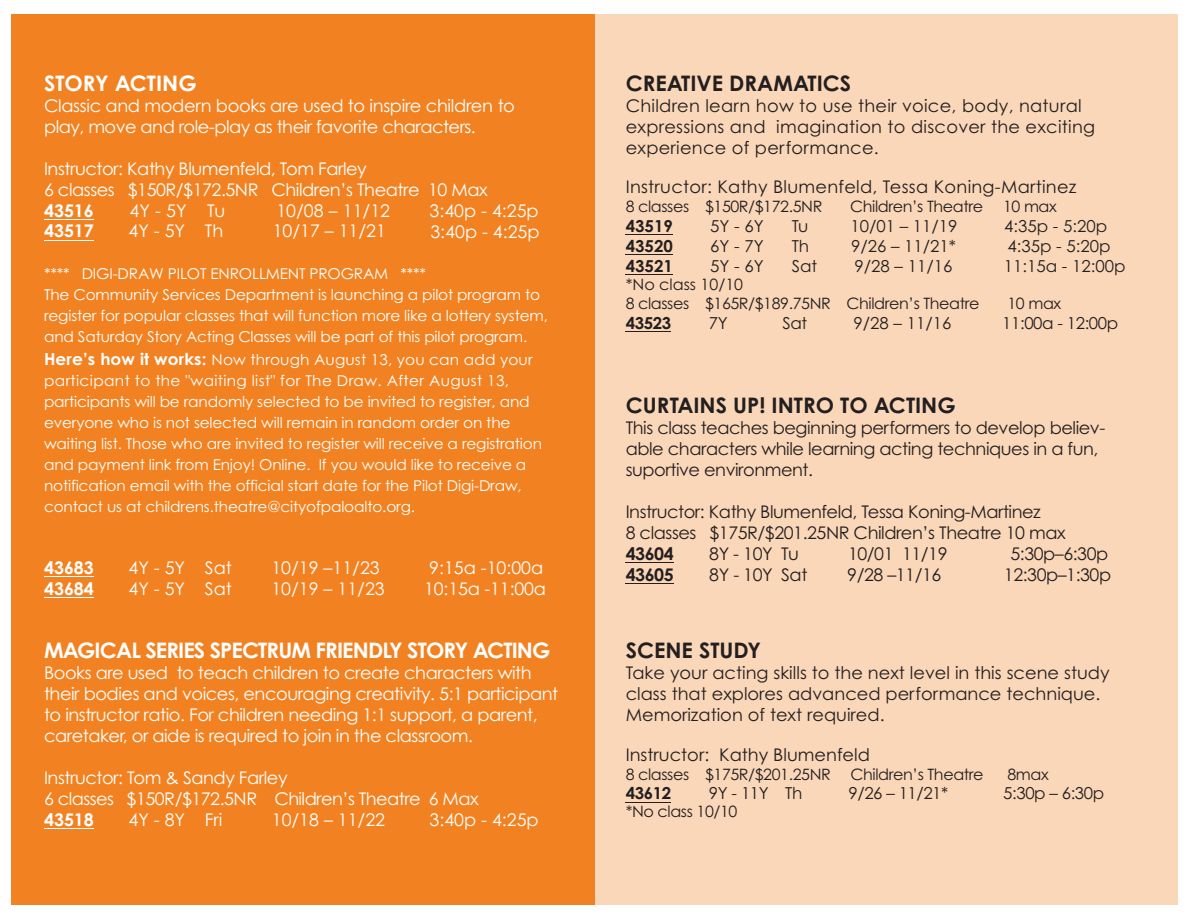
<style>
.page{position:relative;width:1188px;height:918px;background:#fff}
.page>*{position:absolute;margin:0;border:0;box-sizing:border-box;transform-origin:0 0}
.t1{font:700 21.45px "Century Gothic Pro";color:#231f20}
.t2{font:700 21.45px "Century Gothic Pro";letter-spacing:-.04em;color:#fff}
.t3{font:700 21.45px "Century Gothic Pro";color:#fff}
.t4{font:17.4px/21px "Century Gothic Pro";letter-spacing:-.025em;color:#fff}
.t5{font:17.4px/21px "Century Gothic Pro";color:#231f20}
.t6{font:17.4px/21px "Century Gothic Pro";letter-spacing:-.025em;color:#231f20}
.t7{font:700 17.4px "Century Gothic Pro";color:#fff}
.t8{font:700 17.4px "Century Gothic Pro";letter-spacing:-.025em;color:#231f20}
.t9{font:16.5px "Century Gothic Pro";color:#231f20}
.t10{font:700 16.5px "Century Gothic Pro";color:#231f20}
.t11{font:16.5px "Century Gothic Pro";letter-spacing:-.025em;color:#231f20}
.t12{font:15.75px/18.8px "Century Gothic Pro";letter-spacing:-.025em;color:#231f20}
.t13{font:15px/21.1px "Century Gothic Pro";letter-spacing:-.01em;color:#fff}
.s1{font-weight:700;font-size:16.5px}
</style>
<div class="page">
<div style="left:594px;top:14px;width:584px;height:890px;background:#fad7b8"></div>
<div style="left:11px;top:14px;width:583px;height:890px;background:#f28221"></div>
<hr style="left:44px;top:240px;width:50px;height:1px;background:#fff">
<hr style="left:44px;top:219px;width:50px;height:1px;background:#fff">
<hr style="left:44px;top:576px;width:50px;height:1px;background:#fff">
<hr style="left:44px;top:597px;width:50px;height:1px;background:#fff">
<hr style="left:44px;top:828px;width:50px;height:1px;background:#fff">
<hr style="left:626px;top:234px;width:47px;height:1px;background:#231f20">
<hr style="left:626px;top:254px;width:47px;height:1px;background:#231f20">
<hr style="left:626px;top:274px;width:47px;height:1px;background:#231f20">
<hr style="left:626px;top:331px;width:45px;height:1px;background:#231f20">
<hr style="left:626px;top:584px;width:48px;height:1px;background:#231f20">
<hr style="left:626px;top:563px;width:48px;height:1px;background:#231f20">
<hr style="left:626px;top:802px;width:45px;height:1px;background:#231f20">
<h1 class="t3" style="left:44px;top:70px;width:154px">STORY ACTING</h1>
<p class="t4" style="left:44px;top:95px;width:472px">Classic and modern books are used to inspire children to play, move and role-play as their favorite characters.</p>
<p class="t4" style="left:44px;top:158px;width:445px">Instructor: Kathy Blumenfeld, Tom Farley<br>6 classes $150R/$172.5NR Children’s Theatre 10 Max</p>
<p class="t7" style="left:44px;top:200px;width:51px">43516</p>
<p class="t4" style="left:130px;top:200px;width:97px">4Y - 5Y Tu</p>
<p class="t4" style="left:276px;top:200px;width:115px">10/08 – 11/12</p>
<p class="t4" style="left:430px;top:200px;width:111px">3:40p - 4:25p</p>
<p class="t7" style="left:44px;top:220px;width:51px">43517</p>
<p class="t4" style="left:128px;top:220px;width:96px">4Y - 5Y Th</p>
<p class="t4" style="left:273px;top:220px;width:115px">10/17 – 11/21</p>
<p class="t4" style="left:430px;top:221px;width:111px">3:40p - 4:25p</p>
<p class="t13" style="left:44px;top:263px;width:505px">**** DIGI-DRAW PILOT ENROLLMENT PROGRAM ****<br>The Community Services Department is launching a pilot program to register for popular classes that will function more like a lottery system, and Saturday Story Acting Classes will be part of this pilot program.</p>
<p class="t13" style="left:44px;top:349px;width:500px"><span class="s1">Here’s how it works:</span> Now through August 13, you can add your participant to the "waiting list" for The Draw. After August 13, participants will be randomly selected to be invited to register, and everyone who is not selected will remain in random order on the waiting list. Those who are invited to register will receive a registration and payment link from Enjoy! Online. If you would like to receive a notification email with the official start date for the Pilot Digi-Draw, contact us at childrens.theatre@cityofpaloalto.org.</p>
<p class="t7" style="left:44px;top:557px;width:51px">43683</p>
<p class="t4" style="left:128px;top:557px;width:105px">4Y - 5Y Sat</p>
<p class="t4" style="left:271px;top:557px;width:110px">10/19 –11/23</p>
<p class="t4" style="left:429px;top:557px;width:116px">9:15a -10:00a</p>
<p class="t7" style="left:44px;top:578px;width:51px">43684</p>
<p class="t4" style="left:128px;top:578px;width:105px">4Y - 5Y Sat</p>
<p class="t4" style="left:271px;top:578px;width:115px">10/19 – 11/23</p>
<p class="t4" style="left:424px;top:578px;width:123px">10:15a -11:00a</p>
<h1 class="t2" style="left:44px;top:637px;width:508px">MAGICAL SERIES SPECTRUM FRIENDLY STORY ACTING</h1>
<p class="t4" style="left:44px;top:662px;width:516px">Books are used to teach children to create characters with their bodies and voices, encouraging creativity. 5:1 participant to instructor ratio. For children needing 1:1 support, a parent, caretaker, or aide is required to join in the classroom.</p>
<p class="t4" style="left:44px;top:767px;width:436px">Instructor: Tom &amp; Sandy Farley<br>6 classes $150R/$172.5NR Children’s Theatre 6 Max</p>
<p class="t7" style="left:44px;top:809px;width:51px">43518</p>
<p class="t4" style="left:128px;top:809px;width:95px">4Y - 8Y Fri</p>
<p class="t4" style="left:272px;top:809px;width:115px">10/18 – 11/22</p>
<p class="t4" style="left:430px;top:809px;width:111px">3:40p - 4:25p</p>
<h1 class="t1" style="left:626px;top:70px;width:227px">CREATIVE DRAMATICS</h1>
<p class="t5" style="left:626px;top:95px;width:471px">Children learn how to use their voice, body, natural expressions and imagination to discover the exciting experience of performance.</p>
<p class="t5" style="left:626px;top:176px;width:452px">Instructor: Kathy Blumenfeld, Tessa Koning-Martinez</p>
<p class="t12" style="left:626px;top:197px;width:198px">8 classes $150R/$172.5NR</p>
<p class="t12" style="left:850px;top:197px;width:135px">Children’s Theatre</p>
<p class="t12" style="left:1003px;top:197px;width:55px">10 max</p>
<p class="t10" style="left:626px;top:216px;width:49px">43519</p>
<p class="t9" style="left:710px;top:216px;width:55px">5Y - 6Y</p>
<p class="t9" style="left:792px;top:216px;width:18px">Tu</p>
<p class="t9" style="left:850px;top:216px;width:109px">10/01 – 11/19</p>
<p class="t9" style="left:1004px;top:216px;width:105px">4:35p - 5:20p</p>
<p class="t10" style="left:626px;top:236px;width:49px">43520</p>
<p class="t9" style="left:710px;top:236px;width:55px">6Y - 7Y</p>
<p class="t9" style="left:792px;top:236px;width:19px">Th</p>
<p class="t9" style="left:851px;top:236px;width:106px">9/26 – 11/21*</p>
<p class="t9" style="left:1007px;top:236px;width:105px">4:35p - 5:20p</p>
<p class="t10" style="left:626px;top:255px;width:49px">43521</p>
<p class="t9" style="left:710px;top:256px;width:55px">5Y - 6Y</p>
<p class="t9" style="left:792px;top:256px;width:27px">Sat</p>
<p class="t9" style="left:855px;top:256px;width:99px">9/28 – 11/16</p>
<p class="t9" style="left:1004px;top:256px;width:123px">11:15a - 12:00p</p>
<p class="t12" style="left:626px;top:275px;width:355px">*No class 10/10<br>8 classes $165R/$189.75NR Children’s Theatre</p>
<p class="t12" style="left:1007px;top:294px;width:55px">10 max</p>
<p class="t10" style="left:626px;top:313px;width:47px">43523</p>
<p class="t9" style="left:709px;top:313px;width:20px">7Y</p>
<p class="t9" style="left:783px;top:313px;width:26px">Sat</p>
<p class="t9" style="left:854px;top:313px;width:99px">9/28 – 11/16</p>
<p class="t11" style="left:1002px;top:313px;width:117px">11:00a - 12:00p</p>
<h1 class="t1" style="left:626px;top:392px;width:332px">CURTAINS UP! INTRO TO ACTING</h1>
<p class="t6" style="left:626px;top:417px;width:481px">This class teaches beginning performers to develop believ&shy;able characters while learning acting techniques in a fun, suportive environment.</p>
<p class="t6" style="left:626px;top:501px;width:441px">Instructor: Kathy Blumenfeld, Tessa Koning-Martinez<br>8 classes $175R/$201.25NR Children’s Theatre 10 max</p>
<p class="t8" style="left:626px;top:543px;width:50px">43604</p>
<p class="t5" style="left:709px;top:543px;width:91px">8Y - 10Y Tu</p>
<p class="t5" style="left:848px;top:543px;width:101px">10/01 11/19</p>
<p class="t5" style="left:1010px;top:543px;width:99px">5:30p–6:30p</p>
<p class="t8" style="left:626px;top:564px;width:50px">43605</p>
<p class="t5" style="left:709px;top:564px;width:100px">8Y - 10Y Sat</p>
<p class="t5" style="left:847px;top:564px;width:96px">9/28 –11/16</p>
<p class="t5" style="left:1004px;top:564px;width:109px">12:30p–1:30p</p>
<h1 class="t1" style="left:626px;top:637px;width:137px">SCENE STUDY</h1>
<p class="t5" style="left:626px;top:662px;width:485px">Take your acting skills to the next level in this scene study class that explores advanced performance technique.<br>Memorization of text required.</p>
<p class="t5" style="left:626px;top:744px;width:246px">Instructor: Kathy Blumenfeld</p>
<p class="t12" style="left:626px;top:764px;width:207px">8 classes $175R/$201.25NR</p>
<p class="t12" style="left:851px;top:764px;width:135px">Children’s Theatre</p>
<p class="t12" style="left:1007px;top:764px;width:43px">8max</p>
<p class="t10" style="left:626px;top:783px;width:47px">43612</p>
<p class="t9" style="left:709px;top:783px;width:95px">9Y - 11Y Th</p>
<p class="t9" style="left:849px;top:783px;width:101px">9/26 – 11/21*</p>
<p class="t9" style="left:1003px;top:783px;width:102px">5:30p – 6:30p</p>
<p class="t12" style="left:626px;top:802px;width:113px">*No class 10/10</p>
</div>
